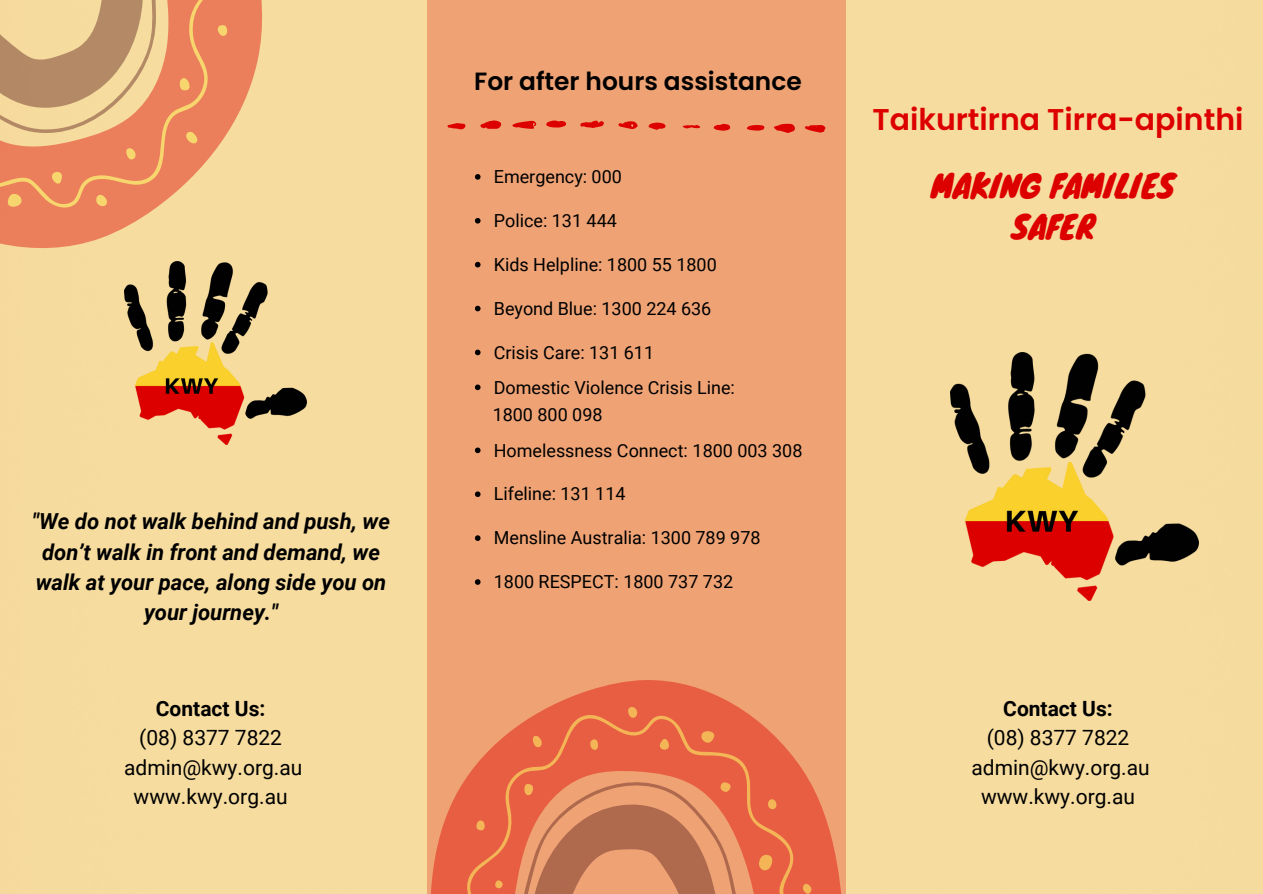
<style>
.page{position:relative;width:1263px;height:894px;background:#fff}
.page>*{position:absolute;margin:0;border:0;box-sizing:border-box;transform-origin:0 0}
.t1{font:31.5px "Knewave";color:#d00}
.t2{font:600 30px "Poppins";color:#d00}
.t3{font:600 24.9px "Poppins";color:#000}
.t4{font:italic 700 22.05px/30.3px "Roboto";color:#000;text-align:center}
.t5{font:21px "Roboto";color:#000}
.t6{font:700 21px "Roboto";color:#000}
.t7{font:18px "Roboto";color:#000}
</style>
<div class="page">
<div style="left:0;top:0;width:1263px;height:893px;background:#f6dc9e"></div>
<div style="left:427px;top:0;width:419px;height:893px;background:#efa375"></div>
<svg style="left:475px;top:174px;width:6px;height:6px"></svg>
<svg style="left:475px;top:218px;width:6px;height:5px"></svg>
<svg style="left:475px;top:262px;width:6px;height:5px"></svg>
<svg style="left:475px;top:305px;width:6px;height:6px"></svg>
<svg style="left:475px;top:349px;width:6px;height:6px"></svg>
<svg style="left:475px;top:384px;width:6px;height:6px"></svg>
<svg style="left:475px;top:447px;width:6px;height:6px"></svg>
<svg style="left:475px;top:491px;width:6px;height:6px"></svg>
<svg style="left:475px;top:535px;width:6px;height:5px"></svg>
<svg style="left:475px;top:579px;width:6px;height:5px"></svg>
<div style="left:0;top:0;width:325px;height:307px;background:#f6dc9e"></div>
<svg style="left:0;top:0;width:294px;height:275px;background:#f1b682"></svg>
<svg style="left:0;top:0;width:203px;height:169px;background:#e0a577"></svg>
<img style="left:124px;top:261px;width:182px;height:183px">
<img style="left:951px;top:353px;width:247px;height:247px">
<svg style="left:431px;top:680px;width:410px;height:213px"></svg>
<svg style="left:451px;top:705px;width:381px;height:188px;fill:#e75e43"></svg>
<svg style="left:515px;top:777px;width:227px;height:116px"></svg>
<svg style="left:774px;top:123px;width:21px;height:10px"></svg>
<svg style="left:480px;top:120px;width:21px;height:9px"></svg>
<svg style="left:512px;top:121px;width:24px;height:8px"></svg>
<svg style="left:580px;top:120px;width:24px;height:8px"></svg>
<svg style="left:805px;top:125px;width:21px;height:8px"></svg>
<svg style="left:546px;top:120px;width:20px;height:8px"></svg>
<svg style="left:618px;top:121px;width:20px;height:8px"></svg>
<svg style="left:648px;top:122px;width:18px;height:8px"></svg>
<svg style="left:713px;top:124px;width:17px;height:7px"></svg>
<svg style="left:447px;top:123px;width:19px;height:7px"></svg>
<svg style="left:746px;top:125px;width:18px;height:6px"></svg>
<svg style="left:683px;top:125px;width:17px;height:3px"></svg>
<p class="t4" style="left:32px;top:506px;width:359px">"We do not walk behind and push, we don’t walk in front and demand, we walk at your pace, along side you on your journey."</p>
<p class="t6" style="left:156px;top:696px;width:111px">Contact Us:</p>
<p class="t5" style="left:139px;top:725px;width:144px">(08) 8377 7822</p>
<p class="t5" style="left:124px;top:755px;width:180px">admin@kwy.org.au</p>
<p class="t5" style="left:134px;top:784px;width:155px">www.kwy.org.au</p>
<p class="t3" style="left:474px;top:63px;width:329px">For after hours assistance</p>
<p class="t7" style="left:494px;top:166px;width:130px">Emergency: 000</p>
<p class="t7" style="left:494px;top:210px;width:125px">Police: 131 444</p>
<p class="t7" style="left:494px;top:254px;width:224px">Kids Helpline: 1800 55 1800</p>
<p class="t7" style="left:494px;top:298px;width:219px">Beyond Blue: 1300 224 636</p>
<p class="t7" style="left:494px;top:342px;width:162px">Crisis Care: 131 611</p>
<p class="t7" style="left:494px;top:377px;width:243px">Domestic Violence Crisis Line:</p>
<p class="t7" style="left:493px;top:403px;width:111px">1800 800 098</p>
<p class="t7" style="left:494px;top:439px;width:310px">Homelessness Connect: 1800 003 308</p>
<p class="t7" style="left:494px;top:483px;width:133px">Lifeline: 131 114</p>
<p class="t7" style="left:494px;top:527px;width:268px">Mensline Australia: 1300 789 978</p>
<p class="t7" style="left:494px;top:571px;width:241px">1800 RESPECT: 1800 737 732</p>
<p class="t2" style="left:872px;top:98px;width:372px">Taikurtirna Tirra-apinthi</p>
<p class="t1" style="left:931px;top:160px;width:245px">MAKING FAMILIES</p>
<p class="t1" style="left:1011px;top:201px;width:85px">SAFER</p>
<p class="t6" style="left:1003px;top:696px;width:111px">Contact Us:</p>
<p class="t5" style="left:987px;top:725px;width:144px">(08) 8377 7822</p>
<p class="t5" style="left:971px;top:755px;width:180px">admin@kwy.org.au</p>
<p class="t5" style="left:981px;top:784px;width:155px">www.kwy.org.au</p>
</div>
